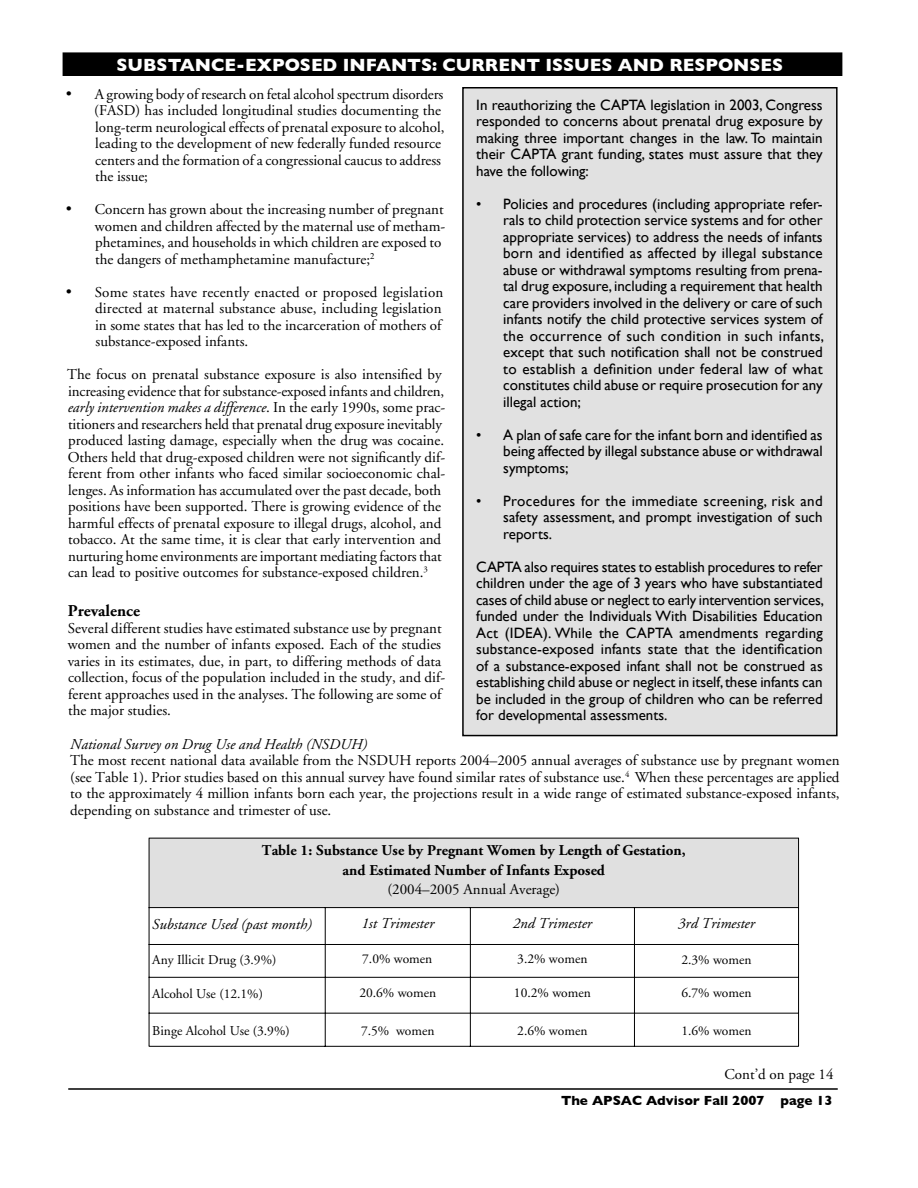
<style>
.page{position:relative;width:918px;height:1188px;background:#fff}
.page>*{position:absolute;margin:0;border:0;box-sizing:border-box;transform-origin:0 0}
.t1{font:700 18px "Gill Sans";color:#fff}
.t2{font:700 16.5px "Adobe Garamond";color:#000}
.t3{font:15px/16.5px "Adobe Garamond";color:#000}
.t4{font:15px/16.5px "Gill Sans";color:#000;text-align:justify}
.t5{font:italic 15px "Adobe Garamond";color:#000}
.t6{font:700 15px/19.5px "Adobe Garamond";color:#000;text-align:center}
.t7{font:13.5px "Adobe Garamond";color:#000}
.t8{font:700 13.5px "Gill Sans";color:#000}
.s1{font-style:italic}
</style>
<div class="page">
<div style="left:63px;top:53px;width:779px;height:22px;background:#000"></div>
<div style="left:63px;top:52px;width:779px;height:24px;border:2px solid #000"></div>
<hr style="left:68px;top:1088px;width:770px;height:2px;background:#000">
<div style="left:463px;top:88px;width:374px;height:648px;background:#e1e1e1"></div>
<div style="left:462px;top:87px;width:376px;height:649px;border:2px solid #000"></div>
<div style="left:149px;top:838px;width:650px;height:70px;background:#e0e0e0"></div>
<hr style="left:149px;top:838px;width:176px;height:1px;background:#000">
<hr style="left:149px;top:838px;width:1px;height:69px;background:#000">
<hr style="left:325px;top:838px;width:145px;height:1px;background:#000">
<hr style="left:470px;top:838px;width:164px;height:1px;background:#000">
<hr style="left:634px;top:838px;width:165px;height:1px;background:#000">
<hr style="left:798px;top:838px;width:1px;height:69px;background:#000">
<hr style="left:149px;top:907px;width:176px;height:1px;background:#000">
<hr style="left:149px;top:908px;width:1px;height:36px;background:#000">
<hr style="left:326px;top:907px;width:144px;height:1px;background:#000">
<hr style="left:325px;top:907px;width:1px;height:37px;background:#000">
<hr style="left:471px;top:907px;width:163px;height:1px;background:#000">
<hr style="left:470px;top:907px;width:1px;height:37px;background:#000">
<hr style="left:635px;top:907px;width:164px;height:1px;background:#000">
<hr style="left:634px;top:907px;width:1px;height:37px;background:#000">
<hr style="left:798px;top:908px;width:1px;height:36px;background:#000">
<hr style="left:149px;top:944px;width:177px;height:1px;background:#000">
<hr style="left:149px;top:945px;width:1px;height:32px;background:#000">
<hr style="left:326px;top:944px;width:145px;height:1px;background:#000">
<hr style="left:325px;top:945px;width:1px;height:32px;background:#000">
<hr style="left:471px;top:944px;width:164px;height:1px;background:#000">
<hr style="left:470px;top:945px;width:1px;height:32px;background:#000">
<hr style="left:635px;top:944px;width:164px;height:1px;background:#000">
<hr style="left:634px;top:945px;width:1px;height:32px;background:#000">
<hr style="left:798px;top:945px;width:1px;height:32px;background:#000">
<hr style="left:149px;top:977px;width:177px;height:1px;background:#000">
<hr style="left:149px;top:978px;width:1px;height:35px;background:#000">
<hr style="left:326px;top:977px;width:145px;height:1px;background:#000">
<hr style="left:325px;top:978px;width:1px;height:35px;background:#000">
<hr style="left:471px;top:977px;width:164px;height:1px;background:#000">
<hr style="left:470px;top:978px;width:1px;height:35px;background:#000">
<hr style="left:635px;top:977px;width:164px;height:1px;background:#000">
<hr style="left:634px;top:978px;width:1px;height:35px;background:#000">
<hr style="left:798px;top:978px;width:1px;height:35px;background:#000">
<hr style="left:149px;top:1013px;width:177px;height:1px;background:#000">
<hr style="left:149px;top:1014px;width:1px;height:32px;background:#000">
<hr style="left:326px;top:1013px;width:145px;height:1px;background:#000">
<hr style="left:325px;top:1014px;width:1px;height:33px;background:#000">
<hr style="left:471px;top:1013px;width:164px;height:1px;background:#000">
<hr style="left:470px;top:1014px;width:1px;height:33px;background:#000">
<hr style="left:635px;top:1013px;width:164px;height:1px;background:#000">
<hr style="left:634px;top:1014px;width:1px;height:33px;background:#000">
<hr style="left:798px;top:1014px;width:1px;height:32px;background:#000">
<hr style="left:149px;top:1046px;width:176px;height:1px;background:#000">
<hr style="left:326px;top:1046px;width:144px;height:1px;background:#000">
<hr style="left:471px;top:1046px;width:163px;height:1px;background:#000">
<hr style="left:635px;top:1046px;width:164px;height:1px;background:#000">
<p class="t1" style="left:117px;top:54px;width:668px">SUBSTANCE-EXPOSED INFANTS: CURRENT ISSUES AND RESPONSES</p>
<p class="t3" style="left:94px;top:86px;width:352px;text-indent:-29px">• A growing body of research on fetal alcohol spectrum disorders (FASD) has included longitudinal studies documenting the long-term neurological effects of prenatal exposure to alcohol, leading to the development of new federally funded resource centers and the formation of a congressional caucus to address the issue;</p>
<p class="t3" style="left:95px;top:201px;width:352px;text-indent:-29px">• Concern has grown about the increasing number of pregnant women and children affected by the maternal use of metham&shy;phetamines, and households in which children are exposed to the dangers of methamphetamine manufacture;<sup>2</sup></p>
<p class="t3" style="left:95px;top:284px;width:350px;text-indent:-29px">• Some states have recently enacted or proposed legislation directed at maternal substance abuse, including legislation in some states that has led to the incarceration of mothers of substance-exposed infants.</p>
<p class="t3" style="left:67px;top:366px;width:380px">The focus on prenatal substance exposure is also intensified by increasing evidence that for substance-exposed infants and children, <span class="s1">early intervention makes a difference</span>. In the early 1990s, some prac&shy;titioners and researchers held that prenatal drug exposure inevitably produced lasting damage, especially when the drug was cocaine.<br>Others held that drug-exposed children were not significantly dif&shy;ferent from other infants who faced similar socioeconomic chal&shy;lenges. As information has accumulated over the past decade, both positions have been supported. There is growing evidence of the harmful effects of prenatal exposure to illegal drugs, alcohol, and tobacco. At the same time, it is clear that early intervention and nurturing home environments are important mediating factors that can lead to positive outcomes for substance-exposed children.<sup>3</sup></p>
<p class="t2" style="left:68px;top:602px;width:74px">Prevalence</p>
<p class="t3" style="left:68px;top:620px;width:379px">Several different studies have estimated substance use by pregnant women and the number of infants exposed. Each of the studies varies in its estimates, due, in part, to differing methods of data collection, focus of the population included in the study, and dif&shy;ferent approaches used in the analyses. The following are some of the major studies.</p>
<p class="t4" style="left:476px;top:96px;width:348px">In reauthorizing the CAPTA legislation in 2003, Congress responded to concerns about prenatal drug exposure by making three important changes in the law. To maintain their CAPTA grant funding, states must assure that they have the following:</p>
<p class="t4" style="left:503px;top:195px;width:322px;text-indent:-27px">• Policies and procedures (including appropriate refer&shy;rals to child protection service systems and for other appropriate services) to address the needs of infants born and identified as affected by illegal substance abuse or withdrawal symptoms resulting from prena&shy;tal drug exposure, including a requirement that health care providers involved in the delivery or care of such infants notify the child protective services system of the occurrence of such condition in such infants, except that such notification shall not be construed to establish a definition under federal law of what constitutes child abuse or require prosecution for any illegal action;</p>
<p class="t4" style="left:503px;top:426px;width:321px;text-indent:-27px">• A plan of safe care for the infant born and identified as being affected by illegal substance abuse or withdrawal symptoms;</p>
<p class="t4" style="left:503px;top:492px;width:321px;text-indent:-27px">• Procedures for the immediate screening, risk and safety assessment, and prompt investigation of such reports.</p>
<p class="t4" style="left:476px;top:558px;width:349px">CAPTA also requires states to establish procedures to refer children under the age of 3 years who have substantiated cases of child abuse or neglect to early intervention services, funded under the Individuals With Disabilities Education Act (IDEA). While the CAPTA amendments regarding substance-exposed infants state that the identification of a substance-exposed infant shall not be construed as establishing child abuse or neglect in itself, these infants can be included in the group of children who can be referred for developmental assessments.</p>
<p class="t5" style="left:70px;top:736px;width:299px">National Survey on Drug Use and Health (NSDUH)</p>
<p class="t3" style="left:70px;top:753px;width:771px;text-align:justify">The most recent national data available from the NSDUH reports 2004–2005 annual averages of substance use by pregnant women (see Table 1). Prior studies based on this annual survey have found similar rates of substance use.<sup>4</sup> When these percentages are applied to the approximately 4 million infants born each year, the projections result in a wide range of estimated substance-exposed infants, depending on substance and trimester of use.</p>
<p class="t6" style="left:262px;top:841px;width:425px">Table 1: Substance Use by Pregnant Women by Length of Gestation, and Estimated Number of Infants Exposed</p>
<p class="t3" style="left:388px;top:881px;width:174px">(2004–2005 Annual Average)</p>
<p class="t5" style="left:152px;top:916px;width:161px">Substance Used (past month)</p>
<p class="t5" style="left:361px;top:916px;width:74px">1st Trimester</p>
<p class="t5" style="left:513px;top:916px;width:81px">2nd Trimester</p>
<p class="t5" style="left:678px;top:916px;width:78px">3rd Trimester</p>
<p class="t7" style="left:152px;top:952px;width:126px">Any Illicit Drug (3.9%)</p>
<p class="t7" style="left:362px;top:951px;width:72px">7.0% women</p>
<p class="t7" style="left:517px;top:951px;width:72px">3.2% women</p>
<p class="t7" style="left:681px;top:952px;width:72px">2.3% women</p>
<p class="t7" style="left:152px;top:986px;width:112px">Alcohol Use (12.1%)</p>
<p class="t7" style="left:359px;top:986px;width:78px">20.6% women</p>
<p class="t7" style="left:514px;top:986px;width:78px">10.2% women</p>
<p class="t7" style="left:681px;top:986px;width:72px">6.7% women</p>
<p class="t7" style="left:152px;top:1024px;width:139px">Binge Alcohol Use (3.9%)</p>
<p class="t7" style="left:361px;top:1023px;width:75px">7.5% women</p>
<p class="t7" style="left:517px;top:1023px;width:72px">2.6% women</p>
<p class="t7" style="left:681px;top:1023px;width:72px">1.6% women</p>
<p class="t3" style="left:725px;top:1067px;width:111px">Cont’d on page 14</p>
<p class="t8" style="left:561px;top:1092px;width:273px">The APSAC Advisor Fall 2007 page 13</p>
</div>
